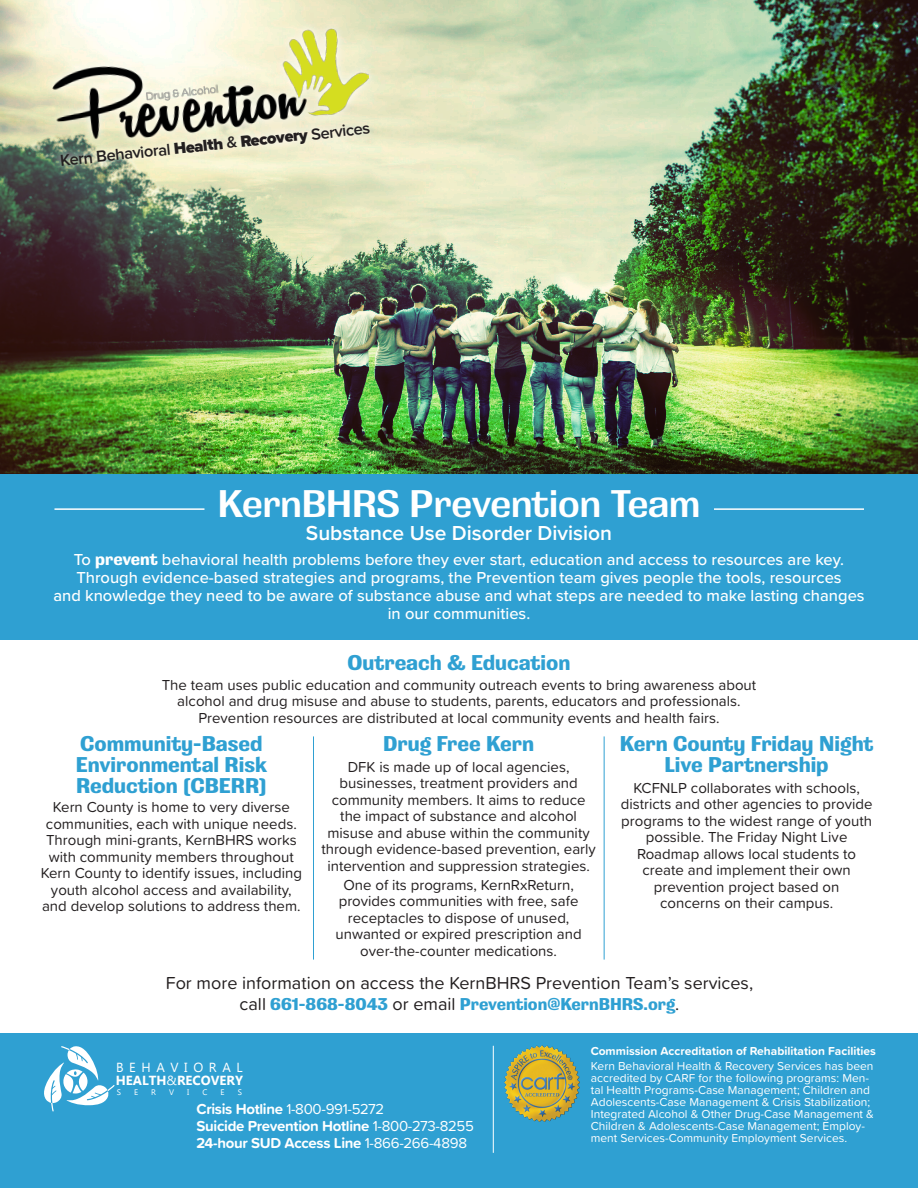
<style>
.page{position:relative;width:918px;height:1188px;background:#fff}
.page>*{position:absolute;margin:0;border:0;box-sizing:border-box;transform-origin:0 0}
.t1{font:600 40.5px "Grange";color:#fff}
.t2{font:700 22.5px/21px "Grange";color:#2fa0d2;text-align:center}
.t3{font:600 21px "Proxima Nova";color:#fff}
.t4{font:18px "Proxima Soft";color:#231f20}
.t5{font:700 18px "Grange";color:#2fa0d2}
.t6{font:500 16.5px/18px "Proxima Nova";color:#fff}
.t7{font:600 16.5px "Proxima Nova";color:#231f20}
.t8{font:15px/16.5px "Proxima Soft";color:#231f20;text-align:center}
.t9{font:700 15px "Proxima Soft";letter-spacing:-.02em;color:#fff}
.t10{font:15px "Proxima Soft";letter-spacing:-.02em;color:#fff}
.t11{font:700 13.2px/12.8px "Microsoft New Tai Lue";color:#fff}
.t12{font:12px/12px "Proxima Soft";color:#fff}
.t13{font:700 12px "Proxima Soft";color:#fff}
.t14{font:8.1px "Microsoft New Tai Lue";color:#fff}
.s1{font-weight:900}
.s2{font-family:"Grange";font-weight:700;font-size:18px}
.s3{font-family:"Proxima Soft";font-weight:400;color:#231f20}
.s4{font-weight:400}
.s5{font-weight:700}
</style>
<div class="page">
<div style="left:0;top:1033px;width:918px;height:155px;background:#2fa0d2"></div>
<img style="left:0;top:0;width:918px;height:474px">
<svg style="left:44px;top:1046px;width:71px;height:66px"></svg>
<div style="left:0;top:474px;width:918px;height:165px;background:#2fa0d2"></div>
<svg style="left:40px;top:15px;width:342px;height:142px"></svg>
<img style="left:47px;top:23px;width:327px;height:132px">
<svg style="left:50px;top:112px;width:331px;height:67px;background:#cccdb0"></svg>
<hr style="left:54px;top:508px;width:150px;height:2px;background:#fff">
<hr style="left:714px;top:508px;width:150px;height:2px;background:#fff">
<img style="left:505px;top:1046px;width:75px;height:75px">
<hr style="left:313px;top:736px;width:1px;height:224px;background:#2fa0d2">
<hr style="left:604px;top:736px;width:1px;height:224px;background:#2fa0d2">
<hr style="left:493px;top:1046px;width:1px;height:107px;background:#fff">
<p class="t7" style="left:59px;top:148px;width:313px;rotate:-6deg">Kern Behavioral <span class="s1">Health</span> &amp; <span class="s1">Recovery</span> Services</p>
<p class="t1" style="left:218px;top:480px;width:484px">KernBHRS Prevention Team</p>
<p class="t3" style="left:306px;top:518px;width:308px">Substance Use Disorder Division</p>
<p class="t6" style="left:74px;top:550px;width:772px">To <span class="s2">prevent</span> behavioral health problems before they ever start, education and access to resources are key.<br>Through evidence-based strategies and programs, the Prevention team gives people the tools, resources</p>
<p class="t6" style="left:53px;top:586px;width:813px">and knowledge they need to be aware of substance abuse and what steps are needed to make lasting changes</p>
<p class="t6" style="left:388px;top:604px;width:144px">in our communities.</p>
<p class="t2" style="left:348px;top:651px;width:224px">Outreach &amp; Education</p>
<p class="t8" style="left:162px;top:676px;width:596px">The team uses public education and community outreach events to bring awareness about alcohol and drug misuse and abuse to students, parents, educators and professionals.<br>Prevention resources are distributed at local community events and health fairs.</p>
<p class="t2" style="left:76px;top:733px;width:192px;text-align:left">Community-Based<br>Environmental Risk<br>Reduction (CBERR)</p>
<p class="t8" style="left:41px;top:798px;width:263px">Kern County is home to very diverse communities, each with unique needs.<br>Through mini-grants, KernBHRS works with community members throughout Kern County to identify issues, including youth alcohol access and availability,</p>
<p class="t8" style="left:42px;top:897px;width:260px">and develop solutions to address them.</p>
<p class="t2" style="left:383px;top:733px;width:152px">Drug Free Kern</p>
<p class="t8" style="left:321px;top:758px;width:276px">DFK is made up of local agencies, businesses, treatment providers and community members. It aims to reduce the impact of substance and alcohol misuse and abuse within the community through evidence-based prevention, early intervention and suppression strategies.</p>
<p class="t8" style="left:336px;top:876px;width:248px">One of its programs, KernRxReturn, provides communities with free, safe receptacles to dispose of unused, unwanted or expired prescription and over-the-counter medications.</p>
<p class="t2" style="left:620px;top:733px;width:255px">Kern County Friday Night<br>Live Partnership</p>
<p class="t8" style="left:621px;top:779px;width:253px">KCFNLP collaborates with schools, districts and other agencies to provide programs to the widest range of youth possible. The Friday Night Live</p>
<p class="t8" style="left:637px;top:845px;width:221px">Roadmap allows local students to</p>
<p class="t8" style="left:642px;top:861px;width:210px">create and implement their own prevention project based on</p>
<p class="t8" style="left:660px;top:894px;width:174px">concerns on their campus.</p>
<p class="t4" style="left:166px;top:969px;width:589px">For more information on access the KernBHRS Prevention Team’s services,</p>
<p class="t5" style="left:240px;top:994px;width:441px"><span class="s3">call</span> 661-868-8043 <span class="s3">or email</span> Prevention@KernBHRS.org<span class="s3">.</span></p>
<p class="t11" style="left:116px;top:1062px;width:129px"><span class="s4">BEHAVIORAL<br></span>HEALTH<span class="s4">&amp;</span>RECOVERY</p>
<p class="t14" style="left:117px;top:1087px;width:6px">S</p>
<p class="t14" style="left:134px;top:1087px;width:6px">E</p>
<p class="t14" style="left:151px;top:1087px;width:6px">R</p>
<p class="t14" style="left:169px;top:1087px;width:7px">V</p>
<p class="t14" style="left:187px;top:1087px;width:4px">I</p>
<p class="t14" style="left:202px;top:1087px;width:6px">C</p>
<p class="t14" style="left:221px;top:1087px;width:6px">E</p>
<p class="t14" style="left:238px;top:1087px;width:6px">S</p>
<p class="t10" style="left:196px;top:1098px;width:189px"><span class="s5">Crisis Hotline</span> 1-800-991-5272</p>
<p class="t9" style="left:196px;top:1115px;width:279px">Suicide Prevention Hotline <span class="s4">1-800-273-8255</span></p>
<p class="t9" style="left:196px;top:1132px;width:272px">24-hour SUD Access Line <span class="s4">1-866-266-4898</span></p>
<p class="t13" style="left:591px;top:1042px;width:287px">Commission Accreditation of Rehabilitation Facilities</p>
<p class="t12" style="left:591px;top:1060px;width:285px">Kern Behavioral Health &amp; Recovery Services has been accredited by CARF for the following programs: Men&shy;tal Health Programs-Case Management; Children and Adolescents-Case Management &amp; Crisis Stabilization; Integrated Alcohol &amp; Other Drug-Case Management &amp; Children &amp; Adolescents-Case Management; Employ&shy;ment Services-Community Employment Services.</p>
</div>
